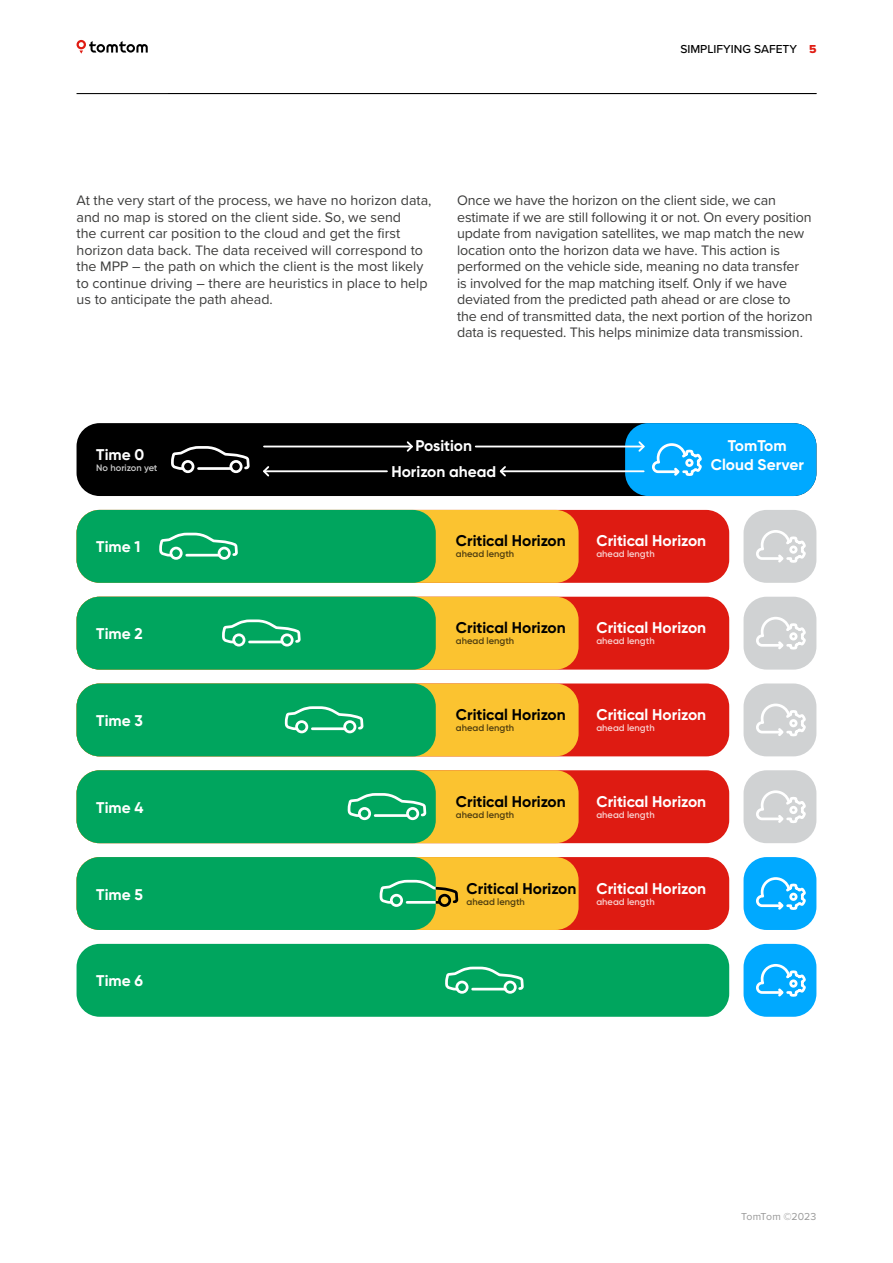
<style>
.page{position:relative;width:893px;height:1263px;background:#fff}
.page>*{position:absolute;margin:0;border:0;box-sizing:border-box;transform-origin:0 0}
.t1{font:700 15.45px/18.6px "Gilroy";color:#fff;text-align:center}
.t2{font:700 15.45px "Gilroy";color:#000}
.Body_copy{font:14.25px/16.5px "Proxima Nova";letter-spacing:-.01em;color:#3c3c3b}
.t3{font:500 12px "Proxima Nova";color:#000}
.t4{font:10.5px "Proxima Nova";color:#999}
.t5{font:600 9.3px "Gilroy";color:rgb(255 255 255/.8)}
.t6{font:600 9.3px "Gilroy";color:rgb(0 0 0/.7)}
.s1{font-family:"Proxima Nova Extrabld";font-weight:400;color:#df1b12}
</style>
<div class="page">
<div style="left:77px;top:423px;width:739px;height:73px;background:#000;border-radius:23px"></div>
<div style="left:625px;top:423px;width:191px;height:73px;background:#00a9ff;border-radius:23px"></div>
<div style="left:743px;top:510px;width:73px;height:73px;background:#d0d2d3;border-radius:23px"></div>
<div style="left:743px;top:597px;width:73px;height:73px;background:#d0d2d3;border-radius:23px"></div>
<div style="left:743px;top:683px;width:73px;height:73px;background:#d0d2d3;border-radius:23px"></div>
<div style="left:743px;top:770px;width:73px;height:73px;background:#d0d2d3;border-radius:23px"></div>
<div style="left:77px;top:770px;width:652px;height:73px;background:#de1b12;border-radius:23px"></div>
<div style="left:77px;top:770px;width:502px;height:73px;background:#fbc330;border-radius:23px"></div>
<div style="left:77px;top:770px;width:359px;height:73px;background:#00a55e;border-radius:23px"></div>
<div style="left:77px;top:857px;width:652px;height:73px;background:#de1b12;border-radius:23px"></div>
<div style="left:77px;top:857px;width:502px;height:73px;background:#fbc330;border-radius:23px"></div>
<div style="left:77px;top:857px;width:359px;height:73px;background:#00a55e;border-radius:23px"></div>
<div style="left:77px;top:683px;width:652px;height:73px;background:#de1b12;border-radius:23px"></div>
<div style="left:77px;top:683px;width:502px;height:73px;background:#fbc330;border-radius:23px"></div>
<div style="left:77px;top:683px;width:359px;height:73px;background:#00a55e;border-radius:23px"></div>
<div style="left:77px;top:597px;width:652px;height:73px;background:#de1b12;border-radius:23px"></div>
<div style="left:77px;top:597px;width:502px;height:73px;background:#fbc330;border-radius:23px"></div>
<div style="left:77px;top:597px;width:359px;height:73px;background:#00a55e;border-radius:23px"></div>
<div style="left:77px;top:510px;width:652px;height:73px;background:#de1b12;border-radius:23px"></div>
<div style="left:77px;top:510px;width:502px;height:73px;background:#fbc330;border-radius:23px"></div>
<div style="left:77px;top:510px;width:359px;height:73px;background:#00a55e;border-radius:23px"></div>
<div style="left:743px;top:857px;width:73px;height:73px;background:#00a9ff;border-radius:23px"></div>
<div style="left:743px;top:944px;width:73px;height:73px;background:#00a9ff;border-radius:23px"></div>
<div style="left:77px;top:944px;width:652px;height:73px;background:#00a55e;border-radius:23px"></div>
<svg style="left:755px;top:530px;width:53px;height:487px"></svg>
<hr style="left:264px;top:446px;width:148px;height:1px;background:#fff">
<svg style="left:405px;top:441px;width:8px;height:11px"></svg>
<hr style="left:264px;top:470px;width:123px;height:2px;background:#fff">
<svg style="left:263px;top:466px;width:8px;height:11px"></svg>
<hr style="left:476px;top:446px;width:168px;height:1px;background:#fff">
<svg style="left:637px;top:441px;width:67px;height:69px"></svg>
<hr style="left:501px;top:470px;width:143px;height:2px;background:#fff">
<svg style="left:499px;top:466px;width:9px;height:11px"></svg>
<svg style="left:171px;top:446px;width:79px;height:28px"></svg>
<div style="left:218px;top:547px;width:13px;height:13px;border:3px solid #fff;border-radius:50%"></div>
<div style="left:170px;top:547px;width:13px;height:13px;border:3px solid #fff;border-radius:50%"></div>
<svg style="left:159px;top:532px;width:79px;height:26px"></svg>
<div style="left:280px;top:633px;width:14px;height:13px;border:3px solid #fff;border-radius:50%"></div>
<div style="left:232px;top:633px;width:13px;height:13px;border:3px solid #fff;border-radius:50%"></div>
<svg style="left:222px;top:619px;width:79px;height:26px"></svg>
<svg style="left:284px;top:706px;width:80px;height:51px"></svg>
<svg style="left:346px;top:793px;width:81px;height:51px"></svg>
<svg style="left:444px;top:966px;width:81px;height:51px"></svg>
<svg style="left:380px;top:880px;width:78px;height:27px"></svg>
<svg style="left:77px;top:40px;width:71px;height:14px"></svg>
<hr style="left:77px;top:93px;width:739px;height:1px;background:#000">
<p class="t3" style="left:680px;top:40px;width:138px">SIMPLIFYING SAFETY <span class="s1">5</span></p>
<p class="Body_copy" style="left:77px;top:192px;width:356px">At the very start of the process, we have no horizon data, and no map is stored on the client side. So, we send<br>the current car position to the cloud and get the first horizon data back. The data received will correspond to the MPP – the path on which the client is the most likely to continue driving – there are heuristics in place to help us to anticipate the path ahead.</p>
<p class="Body_copy" style="left:457px;top:192px;width:357px">Once we have the horizon on the client side, we can estimate if we are still following it or not. On every position update from navigation satellites, we map match the new location onto the horizon data we have. This action is performed on the vehicle side, meaning no data transfer<br>is involved for the map matching itself. Only if we have deviated from the predicted path ahead or are close to the end of transmitted data, the next portion of the horizon data is requested. This helps minimize data transmission.</p>
<p class="t1" style="left:96px;top:445px;width:50px">Time 0</p>
<p class="t5" style="left:96px;top:462px;width:63px">No horizon yet</p>
<p class="t1" style="left:96px;top:538px;width:46px">Time 1</p>
<p class="t1" style="left:96px;top:624px;width:48px">Time 2</p>
<p class="t1" style="left:96px;top:711px;width:48px">Time 3</p>
<p class="t1" style="left:96px;top:798px;width:49px">Time 4</p>
<p class="t1" style="left:96px;top:885px;width:48px">Time 5</p>
<p class="t1" style="left:96px;top:972px;width:48px">Time 6</p>
<p class="t1" style="left:416px;top:436px;width:58px">Position</p>
<p class="t1" style="left:711px;top:436px;width:95px">TomTom<br>Cloud Server</p>
<p class="t1" style="left:391px;top:462px;width:106px">Horizon ahead</p>
<p class="t2" style="left:456px;top:531px;width:111px">Critical Horizon</p>
<p class="t6" style="left:456px;top:548px;width:60px">ahead length</p>
<p class="t1" style="left:596px;top:531px;width:111px">Critical Horizon</p>
<p class="t5" style="left:596px;top:548px;width:60px">ahead length</p>
<p class="t2" style="left:456px;top:618px;width:111px">Critical Horizon</p>
<p class="t6" style="left:456px;top:635px;width:60px">ahead length</p>
<p class="t1" style="left:596px;top:618px;width:111px">Critical Horizon</p>
<p class="t5" style="left:596px;top:635px;width:60px">ahead length</p>
<p class="t2" style="left:456px;top:705px;width:111px">Critical Horizon</p>
<p class="t6" style="left:456px;top:722px;width:60px">ahead length</p>
<p class="t1" style="left:596px;top:705px;width:111px">Critical Horizon</p>
<p class="t5" style="left:596px;top:722px;width:60px">ahead length</p>
<p class="t2" style="left:456px;top:791px;width:111px">Critical Horizon</p>
<p class="t6" style="left:456px;top:809px;width:60px">ahead length</p>
<p class="t1" style="left:596px;top:792px;width:111px">Critical Horizon</p>
<p class="t5" style="left:596px;top:809px;width:60px">ahead length</p>
<p class="t2" style="left:467px;top:878px;width:111px">Critical Horizon</p>
<p class="t6" style="left:467px;top:896px;width:60px">ahead length</p>
<p class="t1" style="left:596px;top:879px;width:111px">Critical Horizon</p>
<p class="t5" style="left:596px;top:896px;width:60px">ahead length</p>
<p class="t4" style="left:741px;top:1209px;width:77px">TomTom ©2023</p>
</div>
